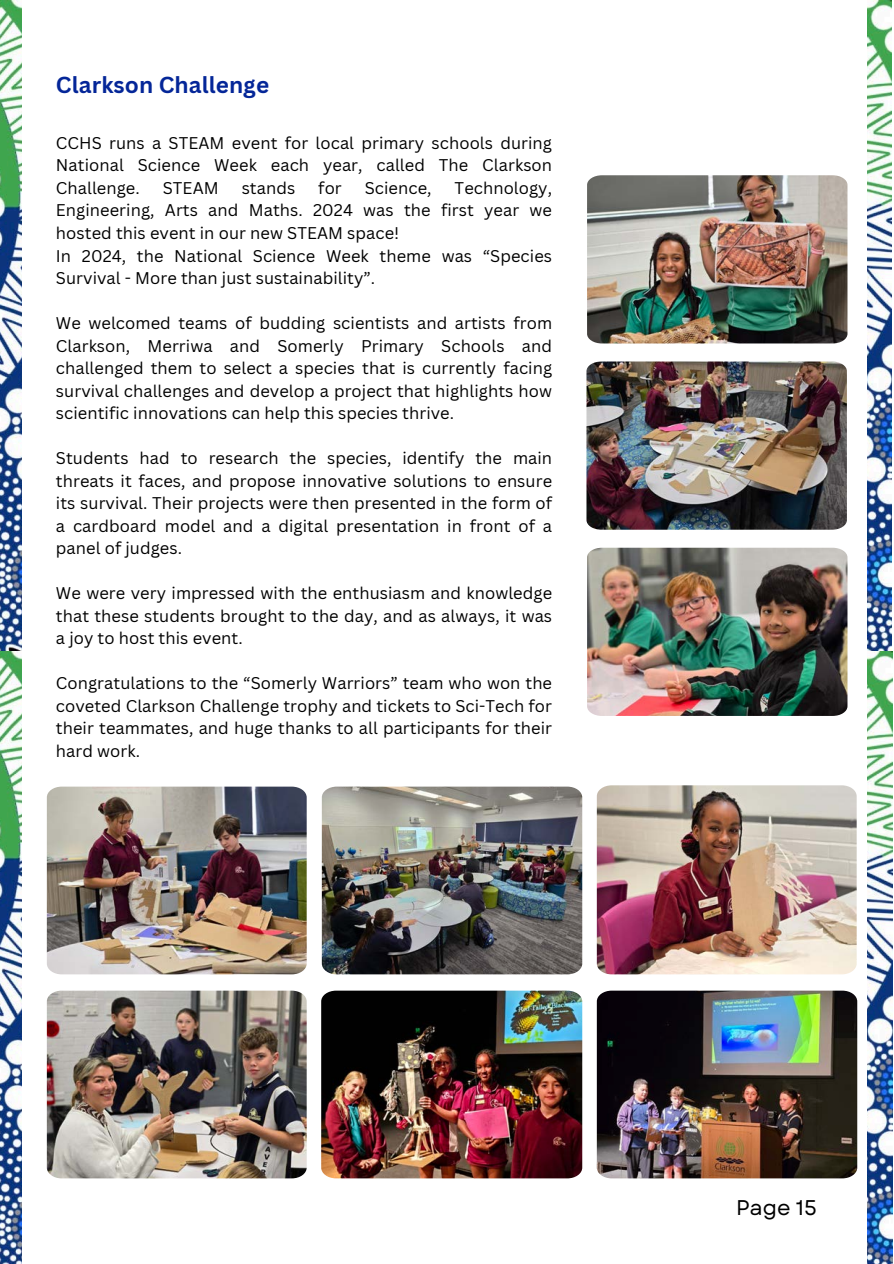
<style>
.page{position:relative;width:894px;height:1264px;background:#fff}
.page>*{position:absolute;margin:0;border:0;box-sizing:border-box;transform-origin:0 0}
.t1{font:700 22.5px "Canva Sans";letter-spacing:.005em;color:#042698}
.t2{font:21.3px "Garet";color:#000}
.t3{font:16.5px/22.5px "Canva Sans";letter-spacing:.005em;color:#000;text-align:justify}
</style>
<div class="page">
<img style="left:867px;top:0;width:24px;height:652px">
<img style="left:0;top:0;width:22px;height:652px">
<img style="left:0;top:652px;width:22px;height:611px">
<img style="left:867px;top:652px;width:25px;height:611px">
<img style="left:322px;top:786px;width:260px;height:188px">
<img style="left:596px;top:990px;width:260px;height:188px">
<img style="left:596px;top:785px;width:260px;height:189px">
<img style="left:47px;top:990px;width:259px;height:188px">
<img style="left:321px;top:990px;width:261px;height:188px">
<img style="left:587px;top:175px;width:260px;height:168px">
<img style="left:47px;top:786px;width:259px;height:188px">
<img style="left:587px;top:547px;width:260px;height:169px">
<img style="left:586px;top:361px;width:260px;height:168px">
<p class="t1" style="left:56px;top:69px;width:215px">Clarkson Challenge</p>
<p class="t3" style="left:56px;top:131px;width:497px">CCHS runs a STEAM event for local primary schools during National Science Week each year, called The Clarkson Challenge.</p>
<p class="t3" style="left:163px;top:176px;width:57px">STEAM</p>
<p class="t3" style="left:241px;top:176px;width:55px">stands</p>
<p class="t3" style="left:318px;top:176px;width:25px">for</p>
<p class="t3" style="left:364px;top:176px;width:68px">Science,</p>
<p class="t3" style="left:56px;top:176px;width:497px;text-indent:398px">Technology, Engineering, Arts and Maths. 2024 was the first year we hosted this event in our new STEAM space!</p>
<p class="t3" style="left:56px;top:244px;width:497px">In 2024, the National Science Week theme was “Species<br>Survival - More than just sustainability”.</p>
<p class="t3" style="left:56px;top:311px;width:497px">We welcomed teams of budding scientists and artists from Clarkson, Merriwa and Somerly Primary Schools and challenged them to select a species that is currently facing survival challenges and develop a project that highlights how scientific innovations can help this species thrive.</p>
<p class="t3" style="left:56px;top:446px;width:497px">Students had to research the species, identify the main threats it faces, and propose innovative solutions to ensure its survival. Their projects were then presented in the form of a cardboard model and a digital presentation in front of a panel of judges.</p>
<p class="t3" style="left:56px;top:581px;width:497px">We were very impressed with the enthusiasm and knowledge that these students brought to the day, and as always, it was a joy to host this event.</p>
<p class="t3" style="left:56px;top:671px;width:497px">Congratulations to the “Somerly Warriors” team who won the coveted Clarkson Challenge trophy and tickets to Sci-Tech for their teammates, and huge thanks to all participants for their hard work.</p>
<p class="t2" style="left:735px;top:1191px;width:82px">Page 15</p>
</div>
